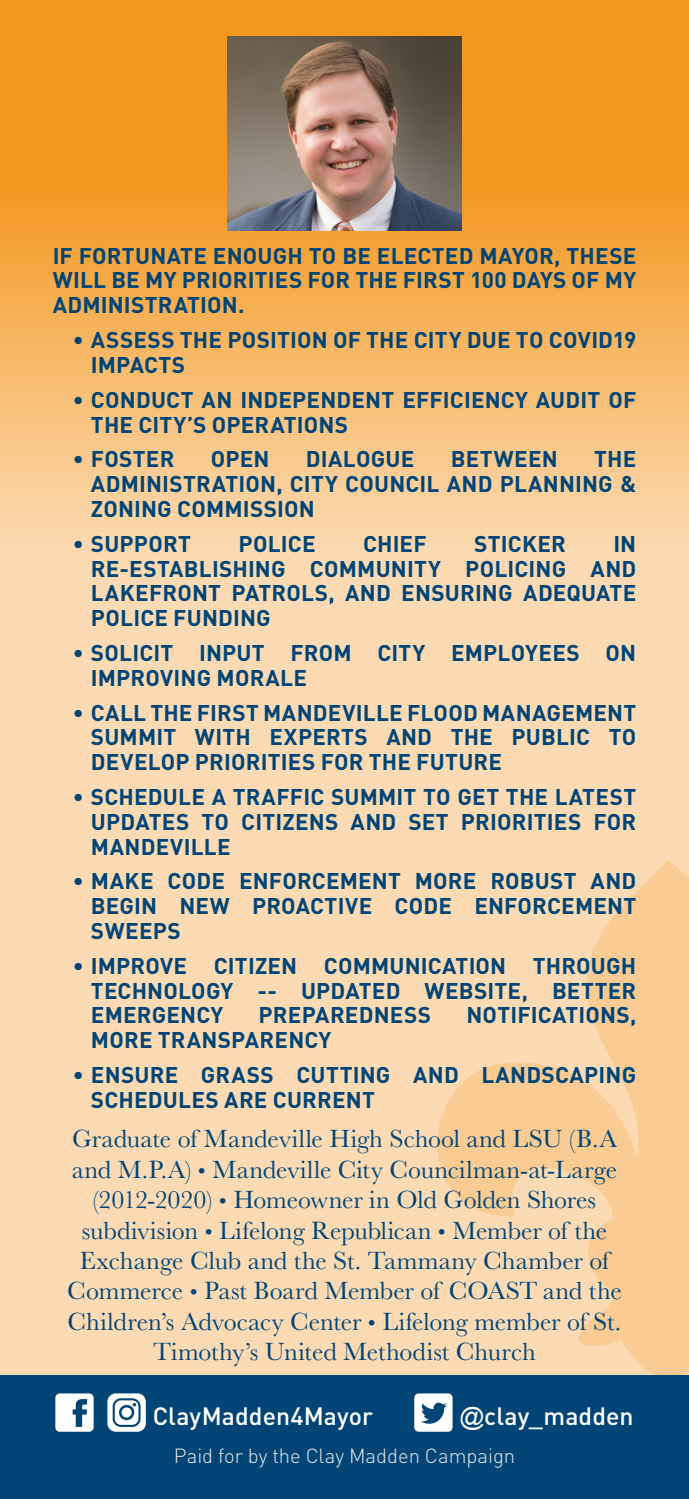
<style>
.page{position:relative;width:689px;height:1499px;background:#fff}
.page>*{position:absolute;margin:0;border:0;box-sizing:border-box;transform-origin:0 0}
.t1{font:25.88px/30.4px "Baskerville";color:#004576;text-align:center}
.t2{font:500 24.75px "DIN";letter-spacing:.005em;color:#fff}
.t3{font:700 22.5px/24.8px "DIN";letter-spacing:.005em;color:#004576;text-align:justify}
.t4{font:300 20.25px "DIN";color:#e9e9e9}
.s1{font-size:22.5px}
.s2{font-family:"Arial";font-weight:400}
</style>
<div class="page">
<div style="left:0;top:2px;width:688px;height:1400px;background:#fcdbb4"></div>
<svg style="left:0;top:0;width:688px;height:530px;background:#f5ae53"></svg>
<svg style="left:437px;top:859px;width:251px;height:516px"></svg>
<div style="left:0;top:1375px;width:688px;height:123px;background:#004576"></div>
<img style="left:227px;top:37px;width:234px;height:194px">
<svg style="left:55px;top:1393px;width:39px;height:38px"></svg>
<svg style="left:107px;top:1393px;width:39px;height:38px"></svg>
<svg style="left:414px;top:1393px;width:38px;height:38px"></svg>
<p class="t3" style="left:53px;top:242px;width:585px">IF FORTUNATE ENOUGH TO BE ELECTED MAYOR, THESE WILL BE MY PRIORITIES FOR THE FIRST 100 DAYS OF MY ADMINISTRATION.</p>
<p class="t3" style="left:91px;top:327px;width:546px;text-indent:-18px">• ASSESS THE POSITION OF THE CITY DUE TO COVID19<br>IMPACTS</p>
<p class="t3" style="left:91px;top:386px;width:546px;text-indent:-18px">• CONDUCT AN INDEPENDENT EFFICIENCY AUDIT OF<br>THE CITY’S OPERATIONS</p>
<p class="t3" style="left:73px;top:446px;width:103px">• FOSTER</p>
<p class="t3" style="left:211px;top:446px;width:60px">OPEN</p>
<p class="t3" style="left:306px;top:446px;width:110px">DIALOGUE</p>
<p class="t3" style="left:450px;top:446px;width:108px">BETWEEN</p>
<p class="t3" style="left:91px;top:446px;width:546px;text-indent:503px">THE ADMINISTRATION, CITY COUNCIL AND PLANNING &amp; ZONING COMMISSION</p>
<p class="t3" style="left:73px;top:530px;width:120px">• SUPPORT</p>
<p class="t3" style="left:238px;top:530px;width:79px">POLICE</p>
<p class="t3" style="left:363px;top:530px;width:65px">CHIEF</p>
<p class="t3" style="left:474px;top:530px;width:93px">STICKER</p>
<p class="t3" style="left:91px;top:530px;width:546px;text-indent:522px">IN RE-ESTABLISHING COMMUNITY POLICING AND LAKEFRONT PATROLS, AND ENSURING ADEQUATE POLICE FUNDING</p>
<p class="t3" style="left:91px;top:639px;width:546px;text-indent:-18px">• SOLICIT INPUT FROM CITY EMPLOYEES ON<br>IMPROVING MORALE</p>
<p class="t3" style="left:91px;top:699px;width:546px;text-indent:-18px">• CALL THE FIRST MANDEVILLE FLOOD MANAGEMENT SUMMIT WITH EXPERTS AND THE PUBLIC TO DEVELOP PRIORITIES FOR THE FUTURE</p>
<p class="t3" style="left:91px;top:783px;width:546px;text-indent:-18px">• SCHEDULE A TRAFFIC SUMMIT TO GET THE LATEST UPDATES TO CITIZENS AND SET PRIORITIES FOR MANDEVILLE</p>
<p class="t3" style="left:91px;top:868px;width:546px;text-indent:-18px">• MAKE CODE ENFORCEMENT MORE ROBUST AND BEGIN NEW PROACTIVE CODE ENFORCEMENT SWEEPS</p>
<p class="t3" style="left:91px;top:952px;width:546px;text-indent:-18px">• IMPROVE CITIZEN COMMUNICATION THROUGH TECHNOLOGY -- UPDATED WEBSITE, BETTER EMERGENCY</p>
<p class="t3" style="left:258px;top:1002px;width:174px">PREPAREDNESS</p>
<p class="t3" style="left:466px;top:1002px;width:171px">NOTIFICATIONS,</p>
<p class="t3" style="left:91px;top:1026px;width:242px">MORE TRANSPARENCY</p>
<p class="t3" style="left:91px;top:1061px;width:546px;text-indent:-18px">• ENSURE GRASS CUTTING AND LANDSCAPING<br>SCHEDULES ARE CURRENT</p>
<p class="t1" style="left:67px;top:1124px;width:556px">Graduate of Mandeville High School and LSU (B.A and M.P.A) <span class="s1">•</span> Mandeville City Councilman-at-Large (2012-2020) <span class="s1">•</span> Homeowner in Old Golden Shores subdivision <span class="s1">•</span> Lifelong Republican <span class="s1">•</span> Member of the Exchange Club and the St. Tammany Chamber of Commerce <span class="s1">•</span> Past Board Member of COAST and the Children’s Advocacy Center <span class="s1">•</span> Lifelong member of St.<br>Timothy’s United Methodist Church</p>
<p class="t2" style="left:153px;top:1400px;width:222px">ClayMadden4Mayor</p>
<p class="t2" style="left:459px;top:1400px;width:176px"><span class="s2">@</span>clay_madden</p>
<p class="t4" style="left:174px;top:1442px;width:343px">Paid for by the Clay Madden Campaign</p>
</div>
